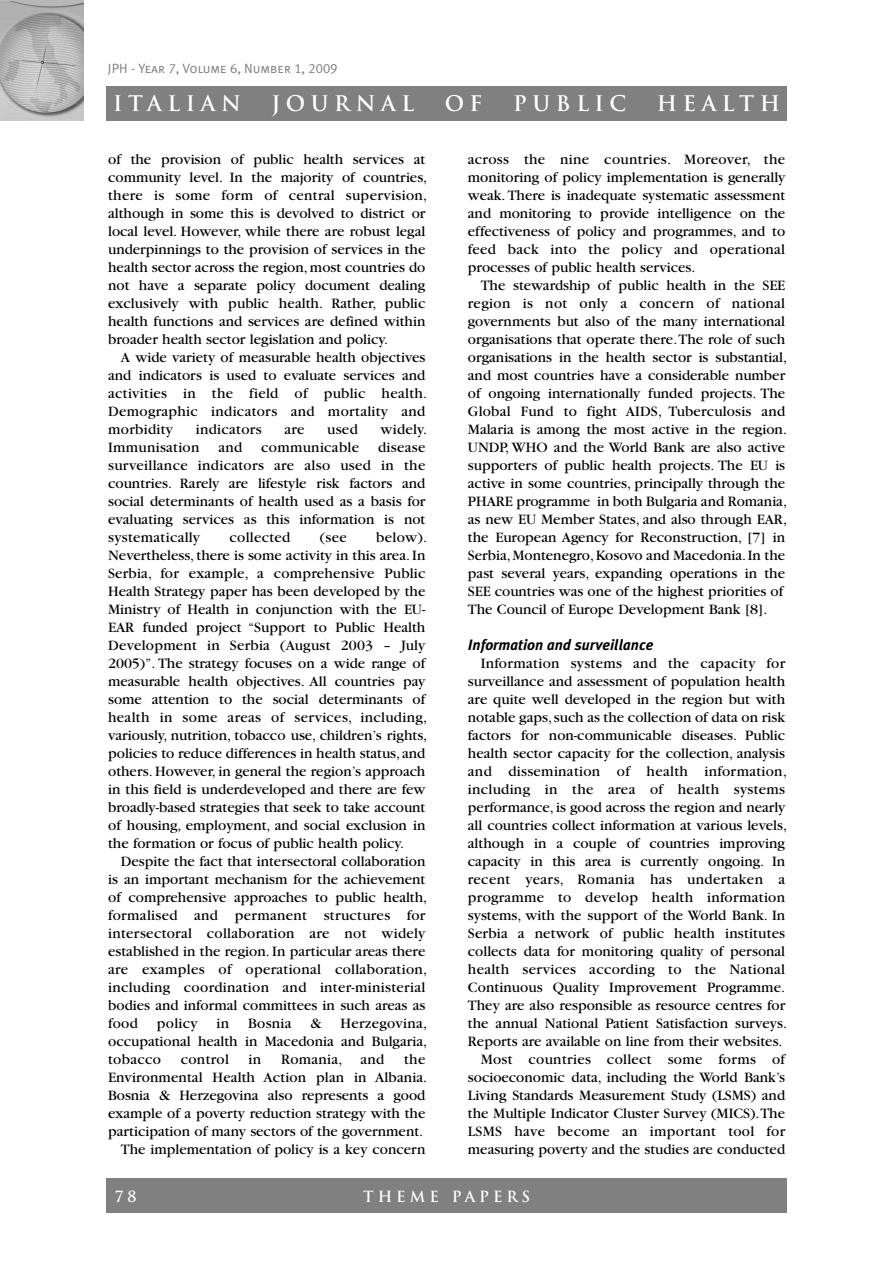
<style>
.page{position:relative;width:893px;height:1263px;background:#fff}
.page>*{position:absolute;margin:0;border:0;box-sizing:border-box;transform-origin:0 0}
.t1{font:700 21px "Trajan";letter-spacing:.265em;color:#fff}
.t2{font:15px/18px "Garamond";color:#000}
.t3{font:15px "Garamond";letter-spacing:.02em;color:#000}
.t4{font:italic 700 15px "Meta Plus";color:#000}
.t5{font:700 15px "Trajan";letter-spacing:.265em;color:#fff}
.t6{font:13.5px "Meta Plus Normal Caps";color:#808080}
</style>
<div class="page">
<div style="left:0;top:0;width:84px;height:5px;background:#b8b8b8"></div>
<img style="left:0;top:1px;width:84px;height:119px">
<div style="left:106px;top:1179px;width:681px;height:34px;background:#808080"></div>
<div style="left:106px;top:86px;width:681px;height:34px;background:#808080"></div>
<p class="t6" style="left:108px;top:60px;width:231px">JPH - Year 7, Volume 6, Number 1, 2009</p>
<h1 class="t1" style="left:113px;top:91px;width:129px">ITALIAN</h1>
<h1 class="t1" style="left:272px;top:91px;width:144px">JOURNAL</h1>
<h1 class="t1" style="left:445px;top:91px;width:39px">O F</h1>
<h1 class="t1" style="left:513px;top:91px;width:115px">PUBLIC</h1>
<h1 class="t1" style="left:657px;top:91px;width:125px">HEALTH</h1>
<p class="t2" style="left:108px;top:151px;width:321px">of the provision of public health services at community level. In the majority of countries, there is some form of central supervision, although in some this is devolved to district or local level. However, while there are robust legal underpinnings to the provision of services in the health sector across the region, most countries do not have a separate policy document dealing exclusively with public health. Rather, public health functions and services are defined within broader health sector legislation and policy.</p>
<p class="t2" style="left:108px;top:349px;width:321px;text-indent:13px">A wide variety of measurable health objectives and indicators is used to evaluate services and activities in the field of public health.<br>Demographic indicators and mortality and morbidity</p>
<p class="t3" style="left:196px;top:424px;width:68px">indicators</p>
<p class="t2" style="left:284px;top:421px;width:22px">are</p>
<p class="t2" style="left:327px;top:421px;width:32px">used</p>
<p class="t2" style="left:380px;top:421px;width:48px">widely.</p>
<p class="t3" style="left:108px;top:442px;width:93px">Immunisation</p>
<p class="t2" style="left:218px;top:439px;width:25px">and</p>
<p class="t3" style="left:261px;top:442px;width:99px">communicable</p>
<p class="t2" style="left:108px;top:439px;width:319px;text-align:justify;text-indent:270px">disease surveillance indicators are also used in the countries. Rarely are lifestyle risk factors and social determinants of health used as a basis for evaluating services as this information is not systematically</p>
<p class="t2" style="left:108px;top:529px;width:321px;text-indent:268px">below).<br>Nevertheless,there is some activity in this area.In Serbia, for example, a comprehensive Public Health Strategy paper has been developed by the Ministry of Health in conjunction with the EU-EAR funded project “Support to Public Health Development in Serbia (August 2003 – July 2005)”. The strategy focuses on a wide range of measurable health objectives. All countries pay some attention to the social determinants of health in some areas of services, including, variously, nutrition, tobacco use, children’s rights, policies to reduce differences in health status, and others. However, in general the region’s approach in this field is underdeveloped and there are few broadly-based strategies that seek to take account of housing, employment, and social exclusion in the formation or focus of public health policy.</p>
<p class="t2" style="left:108px;top:853px;width:321px;text-indent:13px">Despite the fact that intersectoral collaboration is an important mechanism for the achievement of comprehensive approaches to public health, formalised and permanent structures for intersectoral collaboration are not widely established in the region. In particular areas there are examples of operational collaboration, including coordination and inter-ministerial bodies and informal committees in such areas as food</p>
<p class="t3" style="left:229px;top:532px;width:62px">collected</p>
<p class="t2" style="left:320px;top:529px;width:28px">(see</p>
<p class="t2" style="left:157px;top:1015px;width:42px">policy</p>
<p class="t2" style="left:217px;top:1015px;width:14px">in</p>
<p class="t2" style="left:248px;top:1015px;width:45px">Bosnia</p>
<p class="t2" style="left:311px;top:1015px;width:12px">&amp;</p>
<p class="t2" style="left:108px;top:1015px;width:321px;text-align:justify;text-indent:232px">Herzegovina, occupational health in Macedonia and Bulgaria, tobacco</p>
<p class="t2" style="left:108px;top:1051px;width:321px;text-align:right">the<br>Environmental Health Action plan in Albania.<br>Bosnia &amp; Herzegovina also represents a good example of a poverty reduction strategy with the participation of many sectors of the government.<br>The implementation of policy is a key concern</p>
<p class="t3" style="left:181px;top:1054px;width:50px">control</p>
<p class="t2" style="left:249px;top:1051px;width:14px">in</p>
<p class="t3" style="left:281px;top:1054px;width:105px">Romania, and</p>
<p class="t2" style="left:468px;top:151px;width:319px;text-align:justify">across the nine countries. Moreover, the monitoring of policy implementation is generally weak.There is inadequate systematic assessment and monitoring to provide intelligence on the effectiveness of policy and programmes, and to feed back into the policy and operational processes of public health services.</p>
<p class="t2" style="left:468px;top:277px;width:321px;text-indent:13px">The stewardship of public health in the SEE region is not only a concern of national governments but also of the many international organisations that operate there.The role of such organisations in the health sector is substantial, and most countries have a considerable number of ongoing internationally funded projects. The Global Fund to fight AIDS, Tuberculosis and Malaria is among the most active in the region.<br>UNDP, WHO and the World Bank are also active supporters of public health projects. The EU is active in some countries, principally through the PHARE programme in both Bulgaria and Romania, as new EU Member States, and also through EAR, the European Agency for Reconstruction, [7] in Serbia,Montenegro,Kosovo and Macedonia.In the past several years, expanding operations in the SEE countries was one of the highest priorities of The Council of Europe Development Bank [8].</p>
<p class="t4" style="left:468px;top:636px;width:187px">Information and surveillance</p>
<p class="t2" style="left:468px;top:655px;width:321px;text-align:right">Information systems and the capacity for surveillance and assessment of population health are quite well developed in the region but with notable gaps,such as the collection of data on risk factors for non-communicable diseases. Public health sector capacity for the collection, analysis and dissemination of health information, including in the area of health systems performance, is good across the region and nearly all countries collect information at various levels, although in a couple of countries improving capacity in this area is currently ongoing. In recent years, Romania has undertaken a programme to develop health information systems, with the support of the World Bank. In Serbia a network of public health institutes collects data for monitoring quality of personal health services according to the National Continuous Quality Improvement Programme.<br>They are also responsible as resource centres for the annual National Patient Satisfaction surveys.<br>Reports are available on line from their websites.<br>Most countries collect some forms of socioeconomic data, including the World Bank’s Living Standards Measurement Study (LSMS) and the Multiple Indicator Cluster Survey (MICS).The LSMS have become an important tool for measuring poverty and the studies are conducted</p>
<p class="t5" style="left:115px;top:1187px;width:23px">7 8</p>
<p class="t5" style="left:363px;top:1187px;width:169px">THEME PAPERS</p>
</div>
